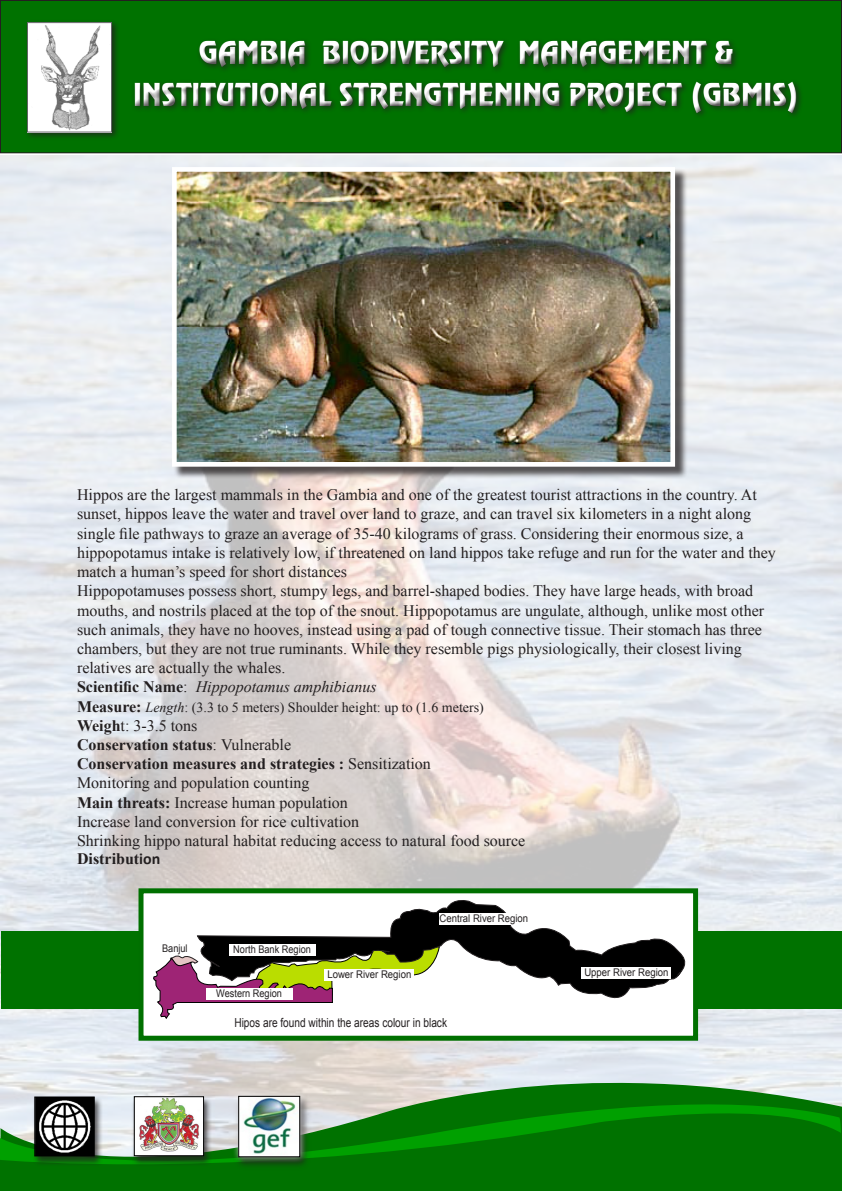
<style>
.page{position:relative;width:842px;height:1191px;background:#fff}
.page>*{position:absolute;margin:0;border:0;box-sizing:border-box;transform-origin:0 0}
.t1{font:34.5px/41.4px "Ravel";color:#fff;text-align:center;scale:.88 1}
.t2{font:16px/19.2px "Times New Roman";color:#231f20}
.t3{font:700 16px "Times New Roman";color:#231f20}
.t4{font:italic 16px "Times New Roman";color:#231f20}
.t5{font:14px "Times New Roman";color:#231f20}
.t6{font:12.5px "Arial";color:#231f20;scale:.81 1}
.t7{font:10.6px "Arial";color:#231f20;scale:.91 1}
.t8{font:10.6px "Arial";color:#231f20;scale:.87 1}
.s1{font-weight:700;font-style:normal}
.s2{font-style:normal}
.s3{font-weight:700;font-size:16px}
.s4{font-style:italic}
.s5{font-weight:700}
.s6{font-weight:400}
.s7{font-family:"Calibri"}
</style>
<div class="page">
<img style="left:0;top:156px;width:842px;height:893px">
<svg style="left:0;top:1049px;width:842px;height:44px;background:#d6ddd9"></svg>
<div style="left:0;top:0;width:841px;height:153px;background:#007200"></div>
<div style="left:0;top:0;width:842px;height:153px;border:1px solid #231f20"></div>
<div style="left:131px;top:37px;width:711px;height:113px;background:#007200"></div>
<div style="left:121px;top:33px;width:713px;height:98px;background:#231f20;opacity:.75"></div>
<div style="left:24px;top:19px;width:100px;height:126px;background:#231f20;opacity:.75"></div>
<img style="left:29px;top:24px;width:81px;height:106px">
<div style="left:27px;top:22px;width:85px;height:110px;border:1px solid #636366"></div>
<div style="left:174px;top:169px;width:518px;height:314px;background:#231f20;opacity:.75"></div>
<img style="left:178px;top:173px;width:491px;height:288px">
<div style="left:172px;top:167px;width:503px;height:300px;border:5px solid #fff"></div>
<svg style="left:0;top:1093px;width:842px;height:3px;background:#86b485"></svg>
<svg style="left:0;top:1096px;width:842px;height:95px;background:#168216"></svg>
<div style="left:131px;top:1096px;width:85px;height:75px;background:#231f20;opacity:.75"></div>
<img style="left:136px;top:1098px;width:66px;height:56px">
<div style="left:134px;top:1096px;width:70px;height:60px;border:1px solid #000"></div>
<div style="left:230px;top:1089px;width:90px;height:91px;background:#231f20;opacity:.75"></div>
<div style="left:232px;top:1089px;width:79px;height:78px;background:#fff;opacity:.75"></div>
<img style="left:240px;top:1098px;width:58px;height:57px">
<div style="left:238px;top:1096px;width:62px;height:61px;border:1px solid #000"></div>
<div style="left:32px;top:1096px;width:75px;height:75px;background:#231f20;opacity:.75"></div>
<img style="left:37px;top:1098px;width:56px;height:56px">
<div style="left:35px;top:1096px;width:60px;height:60px;border:1px solid #000"></div>
<div style="left:0;top:931px;width:841px;height:77px;background:#007200"></div>
<div style="left:138px;top:888px;width:560px;height:152px;background:#fff;border:5px solid #007000"></div>
<svg style="left:153px;top:955px;width:41px;height:63px"></svg>
<svg style="left:194px;top:900px;width:492px;height:103px"></svg>
<div style="left:229px;top:943px;width:86px;height:12px;background:#fff"></div>
<div style="left:152px;top:943px;width:46px;height:11px;background:#fff"></div>
<div style="left:206px;top:987px;width:86px;height:12px;background:#fff"></div>
<div style="left:324px;top:968px;width:90px;height:12px;background:#fff"></div>
<div style="left:439px;top:913px;width:90px;height:12px;background:#fff"></div>
<div style="left:582px;top:967px;width:89px;height:12px;background:#fff"></div>
<h1 class="t1" style="left:133px;top:32px;width:759px">GAMBIA BIODIVERSITY MANAGEMENT &amp;<br>INSTITUTIONAL STRENGTHENING PROJECT (GBMIS)</h1>
<p class="t2" style="left:77px;top:485px;width:700px">Hippos are the largest mammals in the Gambia and one of the greatest tourist attractions in the country. At sunset, hippos leave the water and travel over land to graze, and can travel six kilometers in a night along single file pathways to graze an average of 35-40 kilograms of grass. Considering their enormous size, a hippopotamus intake is relatively low, if threatened on land hippos take refuge and run for the water and they match a human’s speed for short distances</p>
<p class="t2" style="left:77px;top:581px;width:689px">Hippopotamuses possess short, stumpy legs, and barrel-shaped bodies. They have large heads, with broad mouths, and nostrils placed at the top of the snout. Hippopotamus are ungulate, although, unlike most other such animals, they have no hooves, instead using a pad of tough connective tissue. Their stomach has three chambers, but they are not true ruminants. While they resemble pigs physiologically, their closest living relatives are actually the whales.</p>
<p class="t4" style="left:77px;top:676px;width:301px"><span class="s1">Scientific Name</span><span class="s2">:</span> Hippopotamus amphibianus</p>
<p class="t5" style="left:77px;top:697px;width:408px"><span class="s3">Measure:</span> <span class="s4">Length</span>: (3.3 to 5 meters) Shoulder height: up to (1.6 meters)</p>
<p class="t2" style="left:77px;top:715px;width:122px"><span class="s5">Weigh</span>t: 3-3.5 tons</p>
<p class="t3" style="left:77px;top:733px;width:216px">Conservation status<span class="s6">: Vulnerable</span></p>
<p class="t3" style="left:77px;top:752px;width:355px">Conservation measures and strategies : <span class="s6">Sensitization</span></p>
<p class="t2" style="left:77px;top:773px;width:234px">Monitoring and population counting</p>
<p class="t2" style="left:77px;top:792px;width:272px"><span class="s5">Main threats:</span> Increase human population</p>
<p class="t2" style="left:77px;top:811px;width:284px">Increase land conversion for rice cultivation</p>
<p class="t2" style="left:77px;top:830px;width:450px">Shrinking hippo natural habitat reducing access to natural food source</p>
<p class="t3" style="left:77px;top:847px;width:85px">Distribut<span class="s7">ion</span></p>
<p class="t8" style="left:162px;top:941px;width:31px">Banjul</p>
<p class="t8" style="left:233px;top:942px;width:91px">North Bank Region</p>
<p class="t8" style="left:216px;top:985px;width:77px">Western Region</p>
<p class="t7" style="left:327px;top:967px;width:94px">Lower River Region</p>
<p class="t7" style="left:439px;top:911px;width:99px">Central River Region</p>
<p class="t6" style="left:234px;top:1014px;width:264px">Hipos are found within the areas colour in black</p>
<p class="t7" style="left:584px;top:965px;width:94px">Upper River Region</p>
</div>
